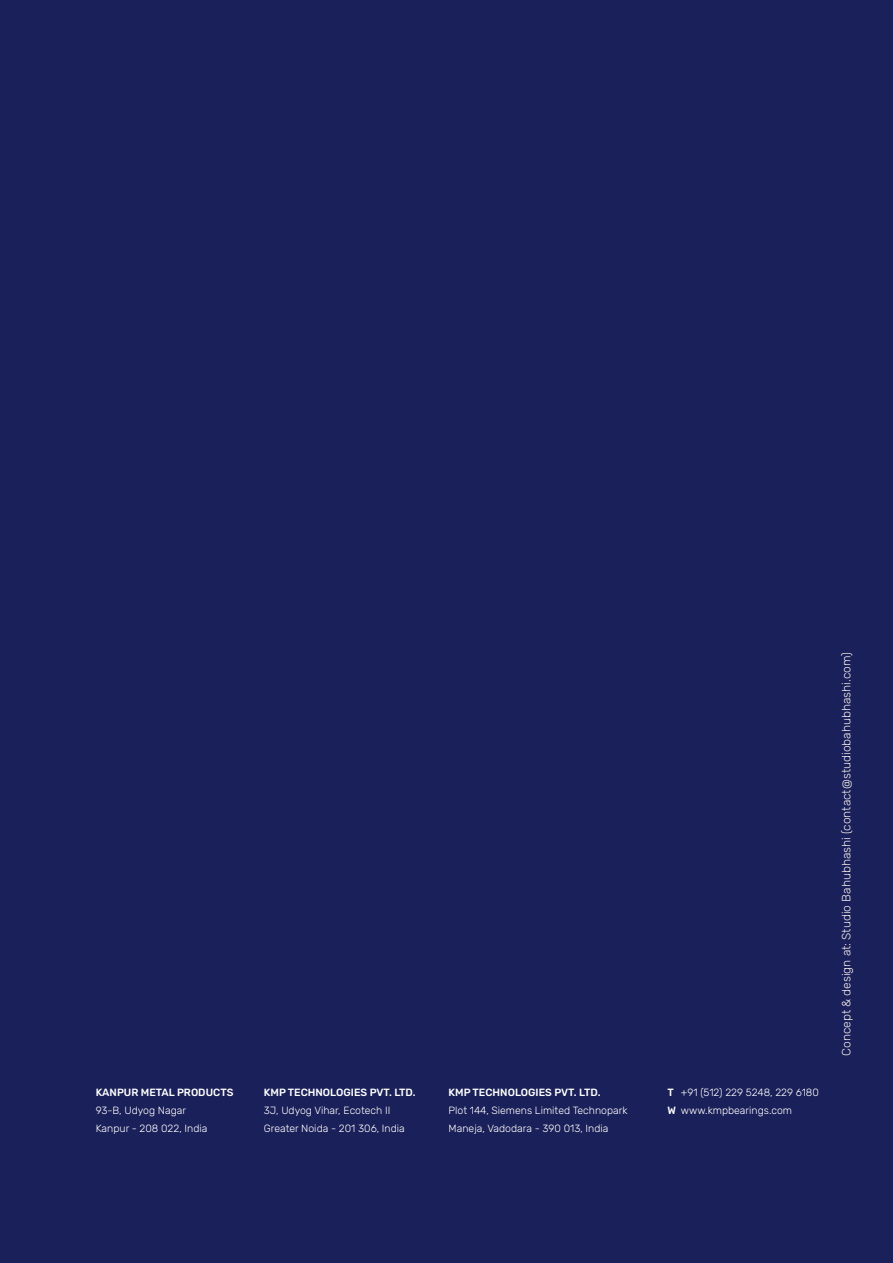
<style>
.page{position:relative;width:893px;height:1263px;background:#1a2059}
.page>*{position:absolute;margin:0;border:0;box-sizing:border-box;transform-origin:0 0}
.t1{font:300 12px "Rubik";color:#efece8}
.t2{font:300 10.5px "Rubik";color:#fff}
.t3{font:500 10.5px "Rubik";color:#fff}
.s1{font-weight:500}
</style>
<div class="page">
<p class="t3" style="left:96px;top:1086px;width:139px">KANPUR METAL PRODUCTS</p>
<p class="t2" style="left:96px;top:1104px;width:92px">93-B, Udyog Nagar</p>
<p class="t2" style="left:96px;top:1122px;width:113px">Kanpur - 208 022, India</p>
<p class="t3" style="left:264px;top:1086px;width:153px">KMP TECHNOLOGIES PVT. LTD.</p>
<p class="t2" style="left:264px;top:1104px;width:128px">3J, Udyog Vihar, Ecotech II</p>
<p class="t2" style="left:264px;top:1122px;width:143px">Greater Noida - 201 306, India</p>
<p class="t3" style="left:449px;top:1086px;width:153px">KMP TECHNOLOGIES PVT. LTD.</p>
<p class="t2" style="left:449px;top:1104px;width:180px">Plot 144, Siemens Limited Technopark</p>
<p class="t2" style="left:449px;top:1122px;width:161px">Maneja, Vadodara - 390 013, India</p>
<p class="t2" style="left:668px;top:1086px;width:153px"><span class="s1">T</span> +91 (512) 229 5248, 229 6180</p>
<p class="t2" style="left:668px;top:1104px;width:126px"><span class="s1">W</span> www.kmpbearings.com</p>
<p class="t1" style="left:839px;top:1056px;width:405px;rotate:-90deg">Concept &amp; design at: Studio Bahubhashi (contact@studiobahubhashi.com)</p>
</div>
